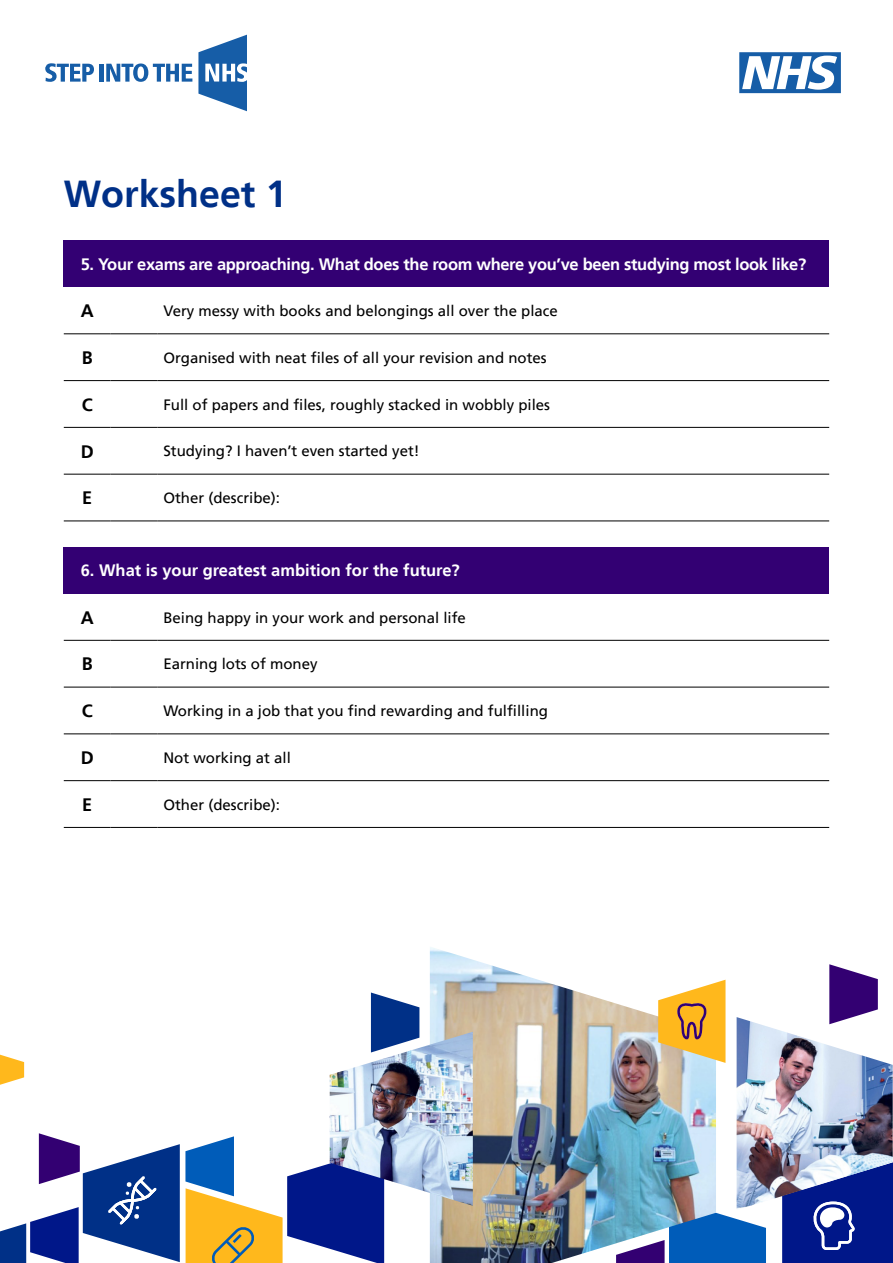
<style>
.page{position:relative;width:893px;height:1263px;background:#fff}
.page>*{position:absolute;margin:0;border:0;box-sizing:border-box;transform-origin:0 0}
.t1{font:700 37.5px "Frutiger LT";color:#003087}
.t2{font:700 18px "Frutiger LT";color:#000}
.t3{font:700 16.5px "Frutiger LT";letter-spacing:-.02em;color:#fff}
.t4{font:700 16.5px "Frutiger LT";color:#fff}
.t5{font:15px "Frutiger LT";color:#000}
</style>
<div class="page">
<svg style="left:371px;top:992px;width:48px;height:40px"></svg>
<svg style="left:829px;top:964px;width:49px;height:53px"></svg>
<svg style="left:0;top:1055px;width:24px;height:30px"></svg>
<svg style="left:716px;top:1199px;width:50px;height:64px"></svg>
<img style="left:430px;top:947px;width:286px;height:316px">
<img style="left:330px;top:1032px;width:143px;height:174px">
<svg style="left:782px;top:1210px;width:111px;height:53px;background:#1a2f95"></svg>
<svg style="left:0;top:1133px;width:384px;height:130px"></svg>
<img style="left:737px;top:1017px;width:156px;height:193px">
<svg style="left:658px;top:980px;width:67px;height:83px;background:#ecb853"></svg>
<svg style="left:45px;top:63px;width:49px;height:19px"></svg>
<div style="left:99px;top:64px;width:5px;height:18px;background:#165da7"></div>
<svg style="left:106px;top:63px;width:86px;height:19px"></svg>
<svg style="left:198px;top:35px;width:49px;height:76px"></svg>
<svg style="left:739px;top:52px;width:102px;height:41px"></svg>
<div style="left:64px;top:240px;width:765px;height:47px;background:#330073"></div>
<hr style="left:64px;top:333px;width:47px;height:1px;background:#000">
<hr style="left:111px;top:333px;width:46px;height:1px;background:#000">
<hr style="left:157px;top:333px;width:672px;height:1px;background:#000">
<hr style="left:64px;top:380px;width:47px;height:1px;background:#000">
<hr style="left:111px;top:380px;width:46px;height:1px;background:#000">
<hr style="left:157px;top:380px;width:672px;height:1px;background:#000">
<hr style="left:64px;top:427px;width:47px;height:1px;background:#000">
<hr style="left:111px;top:427px;width:46px;height:1px;background:#000">
<hr style="left:157px;top:427px;width:672px;height:1px;background:#000">
<hr style="left:64px;top:474px;width:47px;height:1px;background:#000">
<hr style="left:111px;top:474px;width:46px;height:1px;background:#000">
<hr style="left:157px;top:474px;width:672px;height:1px;background:#000">
<hr style="left:64px;top:520px;width:47px;height:1px;background:#000">
<hr style="left:111px;top:520px;width:46px;height:1px;background:#000">
<hr style="left:157px;top:520px;width:672px;height:1px;background:#000">
<div style="left:64px;top:547px;width:765px;height:46px;background:#330073"></div>
<hr style="left:64px;top:640px;width:47px;height:1px;background:#000">
<hr style="left:111px;top:640px;width:46px;height:1px;background:#000">
<hr style="left:157px;top:640px;width:672px;height:1px;background:#000">
<hr style="left:64px;top:687px;width:47px;height:1px;background:#000">
<hr style="left:111px;top:687px;width:46px;height:1px;background:#000">
<hr style="left:157px;top:687px;width:672px;height:1px;background:#000">
<hr style="left:64px;top:733px;width:47px;height:1px;background:#000">
<hr style="left:111px;top:733px;width:46px;height:1px;background:#000">
<hr style="left:157px;top:733px;width:672px;height:1px;background:#000">
<hr style="left:64px;top:780px;width:47px;height:1px;background:#000">
<hr style="left:111px;top:780px;width:46px;height:1px;background:#000">
<hr style="left:157px;top:780px;width:672px;height:1px;background:#000">
<hr style="left:64px;top:827px;width:47px;height:1px;background:#000">
<hr style="left:111px;top:827px;width:46px;height:1px;background:#000">
<hr style="left:157px;top:827px;width:672px;height:1px;background:#000">
<h1 class="t1" style="left:64px;top:172px;width:224px">Worksheet 1</h1>
<p class="t3" style="left:81px;top:254px;width:727px">5. Your exams are approaching. What does the room where you’ve been studying most look like?</p>
<p class="t2" style="left:81px;top:300px;width:14px">A</p>
<p class="t5" style="left:163px;top:302px;width:396px">Very messy with books and belongings all over the place</p>
<p class="t2" style="left:82px;top:347px;width:12px">B</p>
<p class="t5" style="left:163px;top:349px;width:385px">Organised with neat files of all your revision and notes</p>
<p class="t2" style="left:82px;top:394px;width:12px">C</p>
<p class="t5" style="left:163px;top:396px;width:388px">Full of papers and files, roughly stacked in wobbly piles</p>
<p class="t2" style="left:81px;top:441px;width:14px">D</p>
<p class="t5" style="left:163px;top:442px;width:258px">Studying? I haven’t even started yet!</p>
<p class="t2" style="left:82px;top:487px;width:12px">E</p>
<p class="t5" style="left:163px;top:489px;width:118px">Other (describe):</p>
<p class="t4" style="left:81px;top:561px;width:381px">6. What is your greatest ambition for the future?</p>
<p class="t2" style="left:81px;top:607px;width:14px">A</p>
<p class="t5" style="left:163px;top:608px;width:304px">Being happy in your work and personal life</p>
<p class="t2" style="left:82px;top:654px;width:12px">B</p>
<p class="t5" style="left:163px;top:655px;width:156px">Earning lots of money</p>
<p class="t2" style="left:82px;top:700px;width:12px">C</p>
<p class="t5" style="left:163px;top:702px;width:386px">Working in a job that you find rewarding and fulfilling</p>
<p class="t2" style="left:81px;top:747px;width:14px">D</p>
<p class="t5" style="left:163px;top:749px;width:129px">Not working at all</p>
<p class="t2" style="left:82px;top:794px;width:12px">E</p>
<p class="t5" style="left:163px;top:796px;width:118px">Other (describe):</p>
</div>
